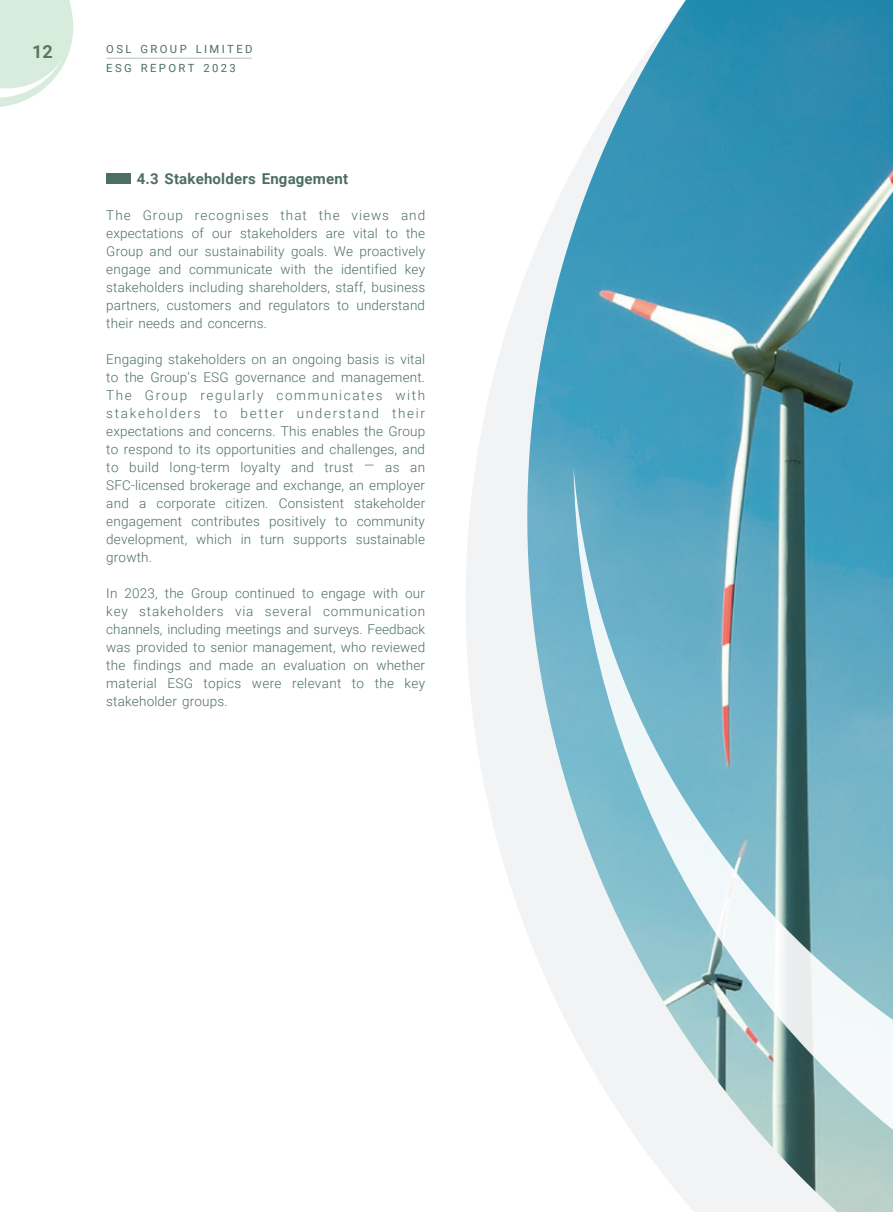
<style>
.page{position:relative;width:893px;height:1212px;background:#fff}
.page>*{position:absolute;margin:0;border:0;box-sizing:border-box;transform-origin:0 0}
.t1{font:700 18px "Roboto";color:#587959}
._03_H1{font:700 15px "Roboto";letter-spacing:.01em;color:#4d6f63}
._01_Body_Text{font:300 13.5px/18px "Roboto";letter-spacing:.01em;color:#4d6f63;text-align:justify}
.t2{font:11.25px/19.5px "Roboto";letter-spacing:.21em;color:#4d6f63}
</style>
<div class="page">
<svg style="left:466px;top:275px;width:60px;height:653px;fill:#f2f3f4"></svg>
<img style="left:526px;top:0;width:367px;height:1035px">
<svg style="left:574px;top:467px;width:319px;height:745px"></svg>
<svg style="left:0;top:0;width:74px;height:107px"></svg>
<hr style="left:106px;top:58px;width:146px;height:1px;background:#bcbdc0">
<div style="left:106px;top:174px;width:25px;height:10px;background:#4d6f63"></div>
<h1 class="t1" style="left:32px;top:39px;width:22px">12</h1>
<p class="t2" style="left:106px;top:38px;width:148px">OSL GROUP LIMITED<br>ESG REPORT 2023</p>
<p class="_03_H1" style="left:137px;top:168px;width:213px">4.3 Stakeholders Engagement</p>
<p class="_01_Body_Text" style="left:106px;top:205px;width:320px">The Group recognises that the views and expectations of our stakeholders are vital to the Group and our sustainability goals. We proactively engage and communicate with the identified key stakeholders including shareholders, staff, business partners, customers and regulators to understand their needs and concerns.</p>
<p class="_01_Body_Text" style="left:106px;top:349px;width:320px">Engaging stakeholders on an ongoing basis is vital to the Group’s ESG governance and management.<br>The Group regularly communicates with stakeholders to better understand their expectations and concerns. This enables the Group to respond to its opportunities and challenges, and to build long-term loyalty and trust — as an SFC-licensed brokerage and exchange, an employer and a corporate citizen. Consistent stakeholder engagement contributes positively to community development, which in turn supports sustainable growth.</p>
<p class="_01_Body_Text" style="left:106px;top:583px;width:320px">In 2023, the Group continued to engage with our key stakeholders via several communication channels, including meetings and surveys. Feedback was provided to senior management, who reviewed the findings and made an evaluation on whether material ESG topics were relevant to the key stakeholder groups.</p>
</div>
